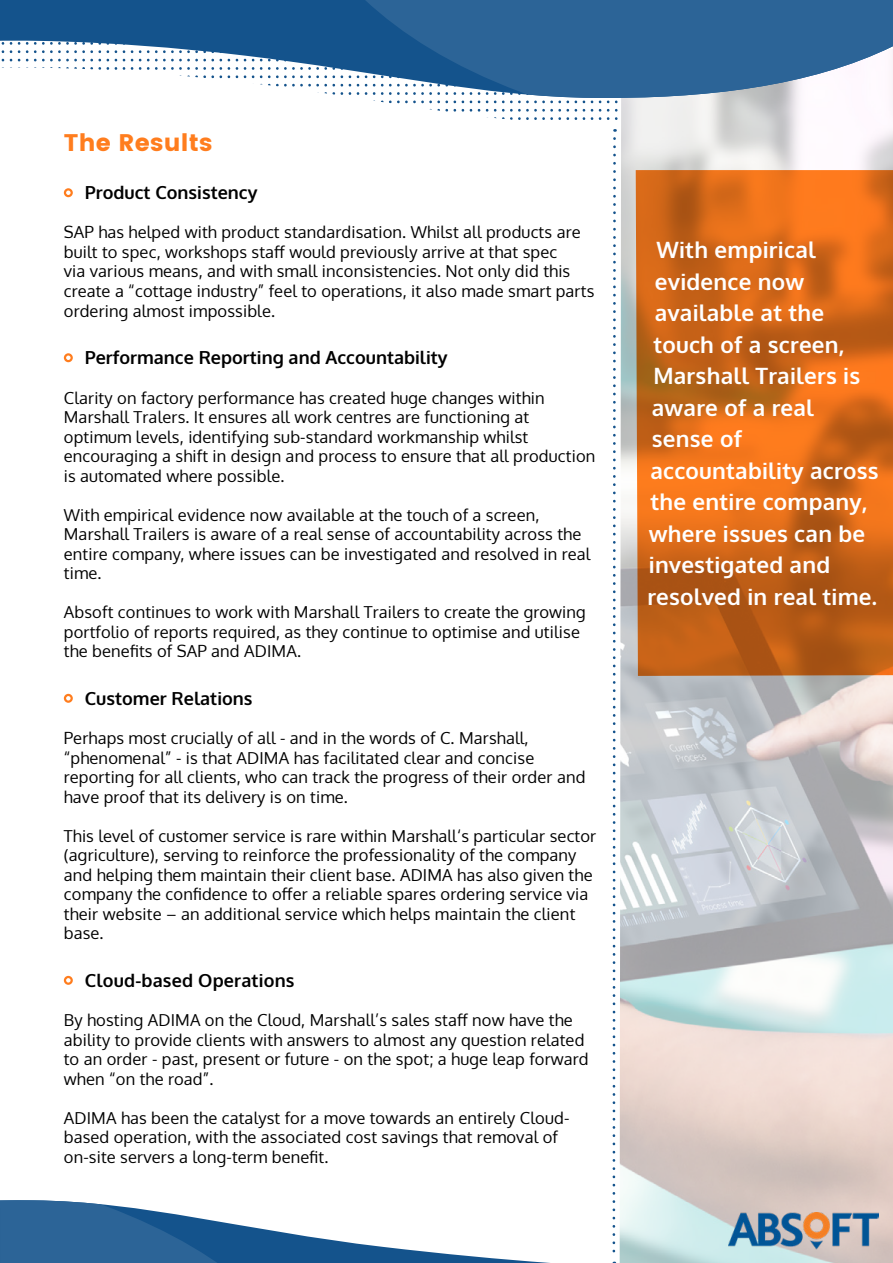
<style>
.page{position:relative;width:893px;height:1263px;background:#fff}
.page>*{position:absolute;margin:0;border:0;box-sizing:border-box;transform-origin:0 0}
.t1{font:24px "Poppins";letter-spacing:.01em;color:#ff7d1e}
.t2{font:700 22.5px "Oxygen";letter-spacing:.01em;color:#fff}
.t3{font:700 18px "Oxygen";color:#000}
.t4{font:16.5px/19.5px "Oxygen";letter-spacing:.01em;color:#000}
</style>
<div class="page">
<svg style="left:478px;top:100px;width:2px;height:12px"></svg>
<svg style="left:462px;top:100px;width:2px;height:12px"></svg>
<svg style="left:494px;top:100px;width:2px;height:19px"></svg>
<svg style="left:486px;top:100px;width:2px;height:18px"></svg>
<svg style="left:470px;top:100px;width:2px;height:12px"></svg>
<svg style="left:381px;top:100px;width:75px;height:12px"></svg>
<svg style="left:502px;top:100px;width:75px;height:20px"></svg>
<img style="left:690px;top:99px;width:203px;height:1164px">
<svg style="left:0;top:0;width:264px;height:85px;fill:#14538c"></svg>
<svg style="left:264px;top:0;width:629px;height:99px;fill:#2c6497"></svg>
<svg style="left:64px;top:188px;width:9px;height:9px"></svg>
<svg style="left:64px;top:353px;width:9px;height:9px"></svg>
<svg style="left:64px;top:694px;width:9px;height:9px"></svg>
<svg style="left:64px;top:976px;width:9px;height:9px"></svg>
<svg style="left:0;top:1200px;width:550px;height:63px"></svg>
<img style="left:729px;top:1212px;width:149px;height:37px">
<svg style="left:583px;top:0;width:107px;height:1263px"></svg>
<svg style="left:636px;top:170px;width:257px;height:506px;background:#d16719"></svg>
<h1 class="t1" style="left:64px;top:129px;width:150px">The Results</h1>
<p class="t3" style="left:85px;top:182px;width:174px">Product Consistency</p>
<p class="t4" style="left:64px;top:223px;width:532px">SAP has helped with product standardisation. Whilst all products are built to spec, workshops staff would previously arrive at that spec<br>via various means, and with small inconsistencies. Not only did this create a “cottage industry” feel to operations, it also made smart parts ordering almost impossible.</p>
<p class="t3" style="left:85px;top:347px;width:364px">Performance Reporting and Accountability</p>
<p class="t4" style="left:64px;top:388px;width:533px">Clarity on factory performance has created huge changes within Marshall Tralers. It ensures all work centres are functioning at optimum levels, identifying sub-standard workmanship whilst encouraging a shift in design and process to ensure that all production is automated where possible.</p>
<p class="t4" style="left:64px;top:505px;width:528px">With empirical evidence now available at the touch of a screen, Marshall Trailers is aware of a real sense of accountability across the entire company, where issues can be investigated and resolved in real time.</p>
<p class="t4" style="left:64px;top:602px;width:523px">Absoft continues to work with Marshall Trailers to create the growing portfolio of reports required, as they continue to optimise and utilise the benefits of SAP and ADIMA.</p>
<p class="t3" style="left:85px;top:687px;width:169px">Customer Relations</p>
<p class="t4" style="left:64px;top:728px;width:523px">Perhaps most crucially of all - and in the words of C. Marshall, “phenomenal” - is that ADIMA has facilitated clear and concise reporting for all clients, who can track the progress of their order and have proof that its delivery is on time.</p>
<p class="t4" style="left:64px;top:826px;width:534px">This level of customer service is rare within Marshall‘s particular sector (agriculture), serving to reinforce the professionality of the company and helping them maintain their client base. ADIMA has also given the company the confidence to offer a reliable spares ordering service via their website – an additional service which helps maintain the client base.</p>
<p class="t3" style="left:85px;top:969px;width:211px">Cloud-based Operations</p>
<p class="t4" style="left:64px;top:1010px;width:526px">By hosting ADIMA on the Cloud, Marshall’s sales staff now have the ability to provide clients with answers to almost any question related to an order - past, present or future - on the spot; a huge leap forward when “on the road”.</p>
<p class="t4" style="left:64px;top:1108px;width:507px">ADIMA has been the catalyst for a move towards an entirely Cloud&shy;based operation, with the associated cost savings that removal of on-site servers a long-term benefit.</p>
<h2 class="t2" style="left:656px;top:236px;width:161px">With empirical</h2>
<h2 class="t2" style="left:655px;top:267px;width:151px">evidence now</h2>
<h2 class="t2" style="left:655px;top:299px;width:171px">available at the</h2>
<h2 class="t2" style="left:653px;top:330px;width:193px">touch of a screen,</h2>
<h2 class="t2" style="left:653px;top:362px;width:208px">Marshall Trailers is</h2>
<h2 class="t2" style="left:652px;top:393px;width:164px">aware of a real</h2>
<h2 class="t2" style="left:652px;top:425px;width:92px">sense of</h2>
<h2 class="t2" style="left:650px;top:456px;width:230px">accountability across</h2>
<h2 class="t2" style="left:650px;top:488px;width:219px">the entire company,</h2>
<h2 class="t2" style="left:649px;top:519px;width:218px">where issues can be</h2>
<h2 class="t2" style="left:649px;top:551px;width:183px">investigated and</h2>
<h2 class="t2" style="left:647px;top:582px;width:231px">resolved in real time.</h2>
</div>
